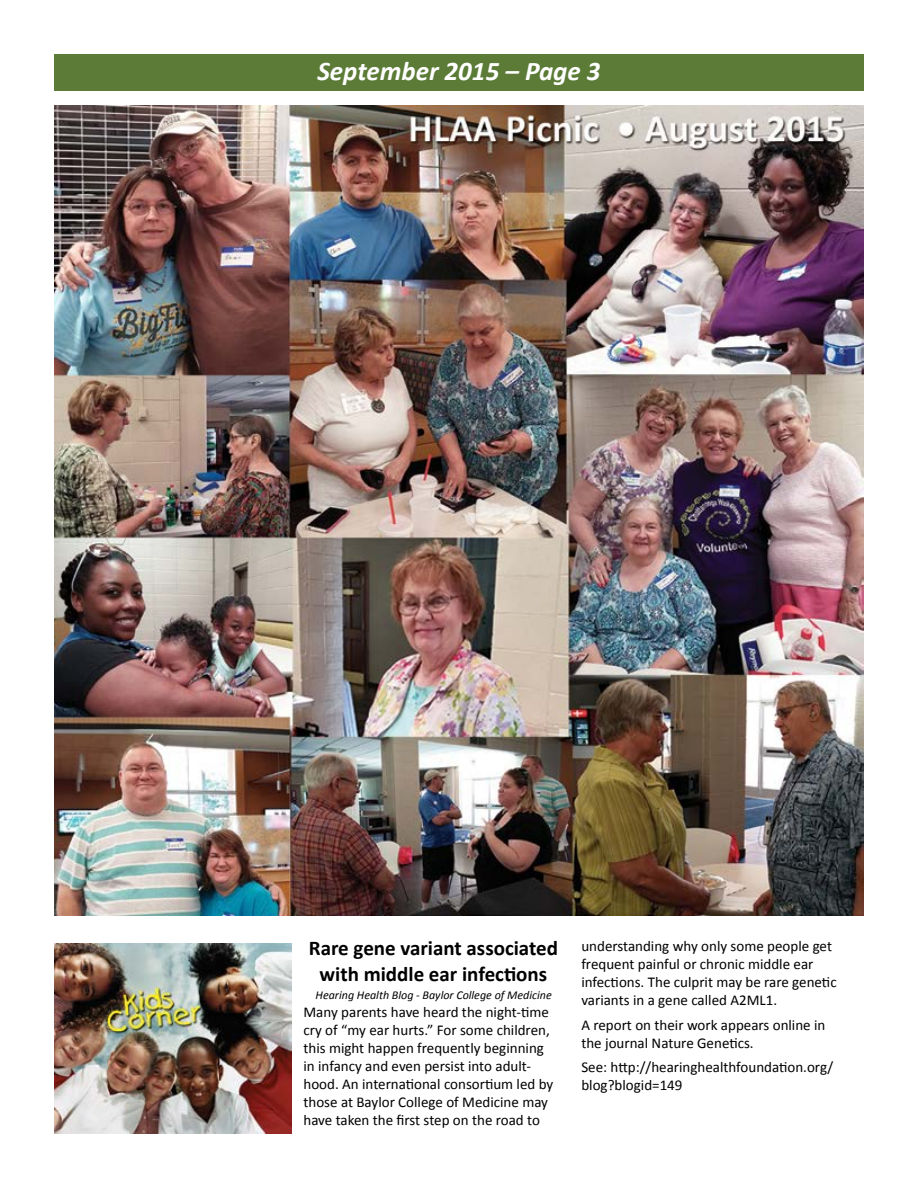
<style>
.page{position:relative;width:918px;height:1188px;background:#fff}
.page>*{position:absolute;margin:0;border:0;box-sizing:border-box;transform-origin:0 0}
.t1{font:italic 700 27px "Calibri";color:#fff}
.t2{font:700 21px/25.2px "Calibri";color:#000;text-align:center}
.t3{font:15px/18px "Calibri";color:#000}
.t4{font:italic 12px "Calibri";color:#000}
</style>
<div class="page">
<div style="left:54px;top:54px;width:810px;height:37px;background:#5b7b37"></div>
<img style="left:54px;top:106px;width:810px;height:810px">
<img style="left:54px;top:944px;width:238px;height:190px">
<h1 class="t1" style="left:317px;top:54px;width:285px">September 2015 – Page 3</h1>
<h2 class="t2" style="left:309px;top:936px;width:251px">Rare gene variant associated with middle ear infections</h2>
<p class="t4" style="left:316px;top:987px;width:238px">Hearing Health Blog - Baylor College of Medicine</p>
<p class="t3" style="left:303px;top:1003px;width:251px">Many parents have heard the night-time cry of “my ear hurts.” For some children, this might happen frequently beginning in infancy and even persist into adult&shy;hood. An international consortium led by those at Baylor College of Medicine may have taken the first step on the road to</p>
<p class="t3" style="left:581px;top:937px;width:257px">understanding why only some people get frequent painful or chronic middle ear infections. The culprit may be rare genetic variants in a gene called A2ML1.</p>
<p class="t3" style="left:581px;top:1016px;width:246px">A report on their work appears online in the journal Nature Genetics.</p>
<p class="t3" style="left:581px;top:1058px;width:254px">See: http://hearinghealthfoundation.org/ blog?blogid=149</p>
</div>
